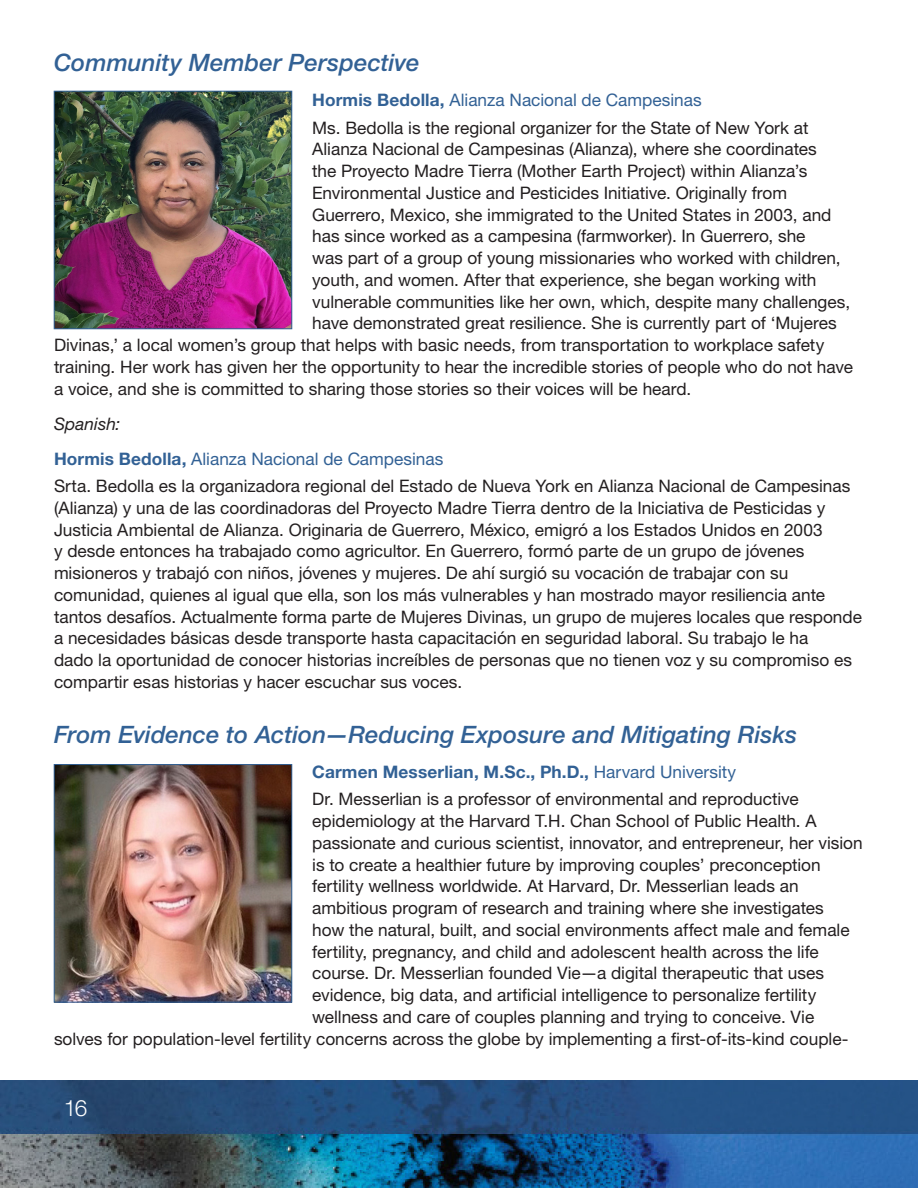
<style>
.page{position:relative;width:918px;height:1188px;background:#fff}
.page>*{position:absolute;margin:0;border:0;box-sizing:border-box;transform-origin:0 0}
.Subhead_1{font:italic 500 24px "Helvetica Neue LT Std";color:#326195}
.t1{font:300 22.5px "Helvetica Neue LT Std";color:#fff}
.body_2{font:17.25px/21.8px "Helvetica Neue LT Std";color:#231f20}
.name_blue{font:17.25px "Helvetica Neue LT Std";color:#326195}
.name_blue-2{font:700 17.25px "Helvetica Neue LT Std";letter-spacing:.01em;color:#326195}
.body_2-2{font:italic 17.25px "Helvetica Neue LT Std";letter-spacing:.005em;color:#231f20}
.s1{font-weight:700}
.s2{font-weight:400}
</style>
<div class="page">
<img style="left:0;top:1080px;width:918px;height:108px">
<img style="left:56px;top:93px;width:234px;height:234px">
<div style="left:54px;top:91px;width:238px;height:238px;border:1px solid #326195"></div>
<img style="left:56px;top:766px;width:234px;height:234px">
<div style="left:54px;top:764px;width:238px;height:238px;border:1px solid #326195"></div>
<p class="Subhead_1" style="left:54px;top:48px;width:367px">Community Member Perspective</p>
<p class="name_blue" style="left:312px;top:90px;width:391px"><span class="s1">Hormis Bedolla,</span> Alianza Nacional de Campesinas</p>
<p class="body_2" style="left:312px;top:116px;width:498px">Ms. Bedolla is the regional organizer for the State of New York at</p>
<p class="body_2" style="left:312px;top:138px;width:506px">Alianza Nacional de Campesinas (Alianza), where she coordinates</p>
<p class="body_2" style="left:312px;top:160px;width:497px">the Proyecto Madre Tierra (Mother Earth Project) within Alianza’s</p>
<p class="body_2" style="left:312px;top:182px;width:477px">Environmental Justice and Pesticides Initiative. Originally from</p>
<p class="body_2" style="left:312px;top:203px;width:521px">Guerrero, Mexico, she immigrated to the United States in 2003, and</p>
<p class="body_2" style="left:312px;top:225px;width:495px">has since worked as a campesina (farmworker). In Guerrero, she</p>
<p class="body_2" style="left:312px;top:247px;width:530px">was part of a group of young missionaries who worked with children,</p>
<p class="body_2" style="left:312px;top:269px;width:506px">youth, and women. After that experience, she began working with</p>
<p class="body_2" style="left:312px;top:290px;width:540px">vulnerable communities like her own, which, despite many challenges,</p>
<p class="body_2" style="left:312px;top:312px;width:526px">have demonstrated great resilience. She is currently part of ‘Mujeres</p>
<p class="body_2" style="left:54px;top:334px;width:772px">Divinas,’ a local women’s group that helps with basic needs, from transportation to workplace safety</p>
<p class="body_2" style="left:54px;top:356px;width:801px">training. Her work has given her the opportunity to hear the incredible stories of people who do not have</p>
<p class="body_2" style="left:54px;top:377px;width:639px">a voice, and she is committed to sharing those stories so their voices will be heard.</p>
<p class="body_2-2" style="left:54px;top:413px;width:68px">Spanish:</p>
<p class="name_blue" style="left:54px;top:449px;width:391px"><span class="s1">Hormis Bedolla,</span> Alianza Nacional de Campesinas</p>
<p class="body_2" style="left:54px;top:475px;width:809px">Srta. Bedolla es la organizadora regional del Estado de Nueva York en Alianza Nacional de Campesinas (Alianza) y una de las coordinadoras del Proyecto Madre Tierra dentro de la Iniciativa de Pesticidas y Justicia Ambiental de Alianza. Originaria de Guerrero, México, emigró a los Estados Unidos en 2003<br>y desde entonces ha trabajado como agricultor. En Guerrero, formó parte de un grupo de jóvenes misioneros y trabajó con niños, jóvenes y mujeres. De ahí surgió su vocación de trabajar con su comunidad, quienes al igual que ella, son los más vulnerables y han mostrado mayor resiliencia ante tantos desafíos. Actualmente forma parte de Mujeres Divinas, un grupo de mujeres locales que responde a necesidades básicas desde transporte hasta capacitación en seguridad laboral. Su trabajo le ha<br>dado la oportunidad de conocer historias increíbles de personas que no tienen voz y su compromiso es compartir esas historias y hacer escuchar sus voces.</p>
<p class="Subhead_1" style="left:54px;top:720px;width:745px">From Evidence to Action—Reducing Exposure and Mitigating Risks</p>
<p class="name_blue-2" style="left:312px;top:761px;width:426px">Carmen Messerlian, M.Sc., Ph.D., <span class="s2">Harvard University</span></p>
<p class="body_2" style="left:312px;top:788px;width:488px">Dr. Messerlian is a professor of environmental and reproductive</p>
<p class="body_2" style="left:312px;top:810px;width:506px">epidemiology at the Harvard T.H. Chan School of Public Health. A</p>
<p class="body_2" style="left:312px;top:832px;width:552px">passionate and curious scientist, innovator, and entrepreneur, her vision</p>
<p class="body_2" style="left:312px;top:853px;width:510px">is to create a healthier future by improving couples’ preconception</p>
<p class="body_2" style="left:312px;top:875px;width:488px">fertility wellness worldwide. At Harvard, Dr. Messerlian leads an</p>
<p class="body_2" style="left:312px;top:897px;width:513px">ambitious program of research and training where she investigates</p>
<p class="body_2" style="left:312px;top:919px;width:539px">how the natural, built, and social environments affect male and female</p>
<p class="body_2" style="left:312px;top:940px;width:508px">fertility, pregnancy, and child and adolescent health across the life</p>
<p class="body_2" style="left:312px;top:962px;width:513px">course. Dr. Messerlian founded Vie—a digital therapeutic that uses</p>
<p class="body_2" style="left:312px;top:984px;width:506px">evidence, big data, and artificial intelligence to personalize fertility</p>
<p class="body_2" style="left:312px;top:1006px;width:504px">wellness and care of couples planning and trying to conceive. Vie</p>
<p class="body_2" style="left:54px;top:1027px;width:796px">solves for population-level fertility concerns across the globe by implementing a first-of-its-kind couple-</p>
<h2 class="t1" style="left:64px;top:1094px;width:25px">16</h2>
</div>
